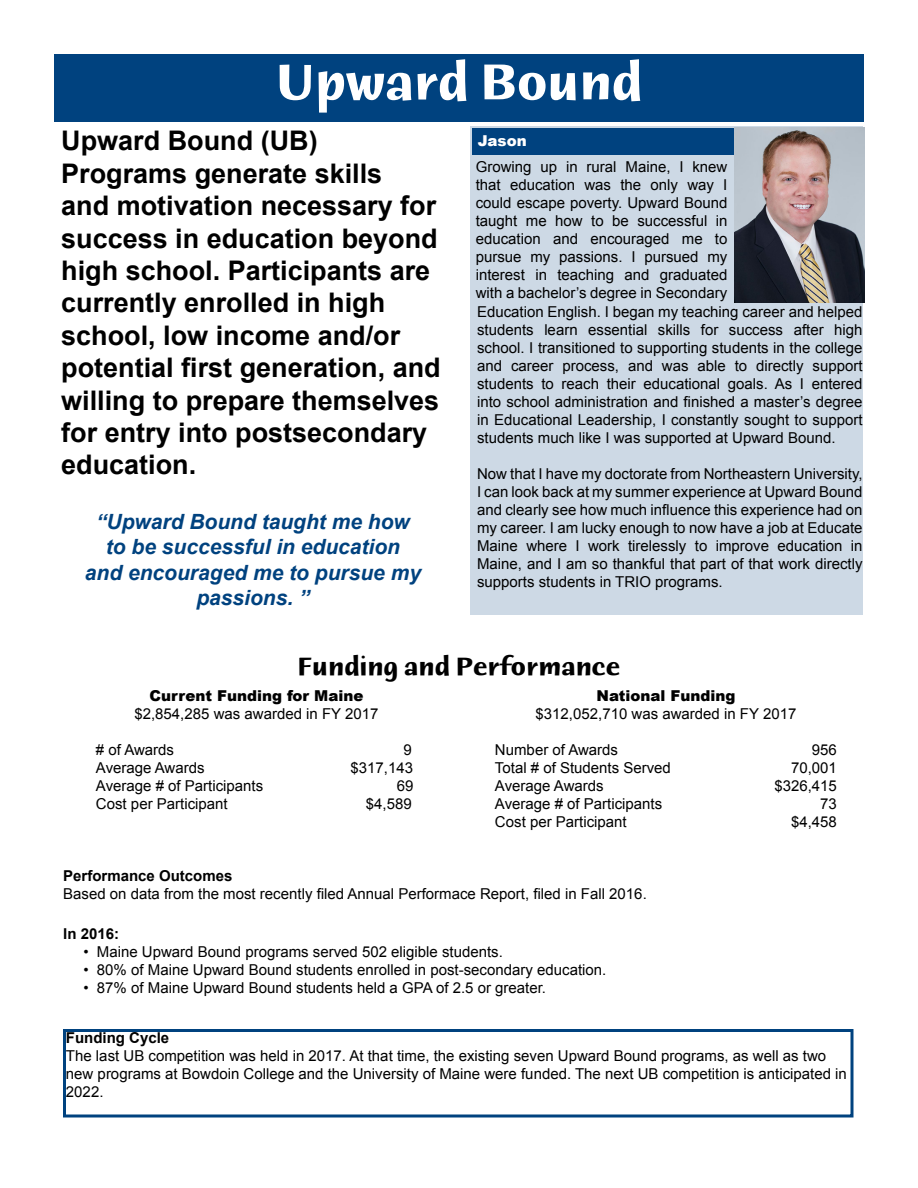
<style>
.page{position:relative;width:918px;height:1188px;background:#fff}
.page>*{position:absolute;margin:0;border:0;box-sizing:border-box;transform-origin:0 0}
.t1{font:54px "Humana Sans ITCTT Bold";color:#fff}
.t2{font:700 27px/32.4px "Arial";color:#000}
.t3{font:27px "Humana Sans ITCTT Bold";color:#000}
.t4{font:italic 700 21px/25.2px "Arial";color:#00427f;text-align:center}
.t5{font:15px/18px "Arial";color:#000;text-align:justify}
.t6{font:700 15px "Arial";color:#000}
.t7{font:900 15px "Arial";color:#000}
.t8{font:900 15px "Arial";color:#fff}
</style>
<div class="page">
<div style="left:54px;top:54px;width:810px;height:67px;background:#00427f"></div>
<div style="left:470px;top:127px;width:393px;height:488px;background:#cdd9e5"></div>
<div style="left:472px;top:128px;width:391px;height:27px;background:#00427f"></div>
<div style="left:63px;top:1029px;width:791px;height:89px;border:3px solid #00427f"></div>
<img style="left:734px;top:128px;width:131px;height:175px">
<h1 class="t1" style="left:276px;top:54px;width:368px">Upward Bound</h1>
<p class="t2" style="left:61px;top:126px;width:381px">Upward Bound (UB)<br>Programs generate skills<br>and motivation necessary for success in education beyond high school. Participants are currently enrolled in high school, low income and/or potential first generation, and willing to prepare themselves for entry into postsecondary education.</p>
<h3 class="t4" style="left:85px;top:510px;width:338px">“Upward Bound taught me how to be successful in education and encouraged me to pursue my passions. ”</h3>
<p class="t8" style="left:478px;top:130px;width:50px">Jason</p>
<p class="t5" style="left:476px;top:158px;width:253px">Growing up in rural Maine, I knew that education was the only way I could escape poverty. Upward Bound taught me how to be successful in education and encouraged me to pursue my passions. I pursued my interest in teaching and graduated with a bachelor’s degree in Secondary</p>
<p class="t5" style="left:477px;top:303px;width:387px">Education English. I began my teaching career and helped students learn essential skills for success after high school. I transitioned to supporting students in the college and career process, and was able to directly support students to reach their educational goals. As I entered into school administration and finished a master’s degree in Educational Leadership, I constantly sought to support students much like I was supported at Upward Bound.</p>
<p class="t5" style="left:477px;top:465px;width:387px">Now that I have my doctorate from Northeastern University, I can look back at my summer experience at Upward Bound and clearly see how much influence this experience had on my career. I am lucky enough to now have a job at Educate Maine where I work tirelessly to improve education in Maine, and I am so thankful that part of that work directly supports students in TRIO programs.</p>
<h2 class="t3" style="left:298px;top:652px;width:324px">Funding and Performance</h2>
<p class="t7" style="left:150px;top:684px;width:215px">Current Funding for Maine</p>
<p class="t5" style="left:134px;top:705px;width:246px">$2,854,285 was awarded in FY 2017</p>
<p class="t5" style="left:96px;top:741px;width:80px"># of Awards</p>
<p class="t5" style="left:403px;top:741px;width:10px">9</p>
<p class="t5" style="left:96px;top:759px;width:110px">Average Awards</p>
<p class="t5" style="left:351px;top:759px;width:64px">$317,143</p>
<p class="t5" style="left:96px;top:777px;width:169px">Average # of Participants</p>
<p class="t5" style="left:397px;top:777px;width:18px">69</p>
<p class="t5" style="left:96px;top:795px;width:133px">Cost per Participant</p>
<p class="t5" style="left:366px;top:795px;width:47px">$4,589</p>
<p class="t7" style="left:597px;top:684px;width:140px">National Funding</p>
<p class="t5" style="left:536px;top:705px;width:262px">$312,052,710 was awarded in FY 2017</p>
<p class="t5" style="left:495px;top:741px;width:125px">Number of Awards</p>
<p class="t5" style="left:812px;top:741px;width:27px">956</p>
<p class="t5" style="left:495px;top:759px;width:177px">Total # of Students Served</p>
<p class="t5" style="left:791px;top:759px;width:47px">70,001</p>
<p class="t5" style="left:495px;top:777px;width:110px">Average Awards</p>
<p class="t5" style="left:774px;top:777px;width:64px">$326,415</p>
<p class="t5" style="left:495px;top:795px;width:169px">Average # of Participants</p>
<p class="t5" style="left:820px;top:795px;width:18px">73</p>
<p class="t5" style="left:495px;top:813px;width:133px">Cost per Participant</p>
<p class="t5" style="left:791px;top:813px;width:47px">$4,458</p>
<p class="t6" style="left:63px;top:866px;width:171px">Performance Outcomes</p>
<p class="t5" style="left:63px;top:885px;width:585px">Based on data from the most recently filed Annual Performace Report, filed in Fall 2016.</p>
<p class="t6" style="left:63px;top:923px;width:57px">In 2016:</p>
<p class="t5" style="left:83px;top:942px;width:421px">• Maine Upward Bound programs served 502 eligible students.</p>
<p class="t5" style="left:83px;top:960px;width:524px">• 80% of Maine Upward Bound students enrolled in post-secondary education.</p>
<p class="t5" style="left:83px;top:978px;width:464px">• 87% of Maine Upward Bound students held a GPA of 2.5 or greater.</p>
<p class="t6" style="left:66px;top:1028px;width:105px">Funding Cycle</p>
<p class="t5" style="left:66px;top:1047px;width:782px;text-align:left">The last UB competition was held in 2017. At that time, the existing seven Upward Bound programs, as well as two new programs at Bowdoin College and the University of Maine were funded. The next UB competition is anticipated in<br>2022.</p>
</div>
